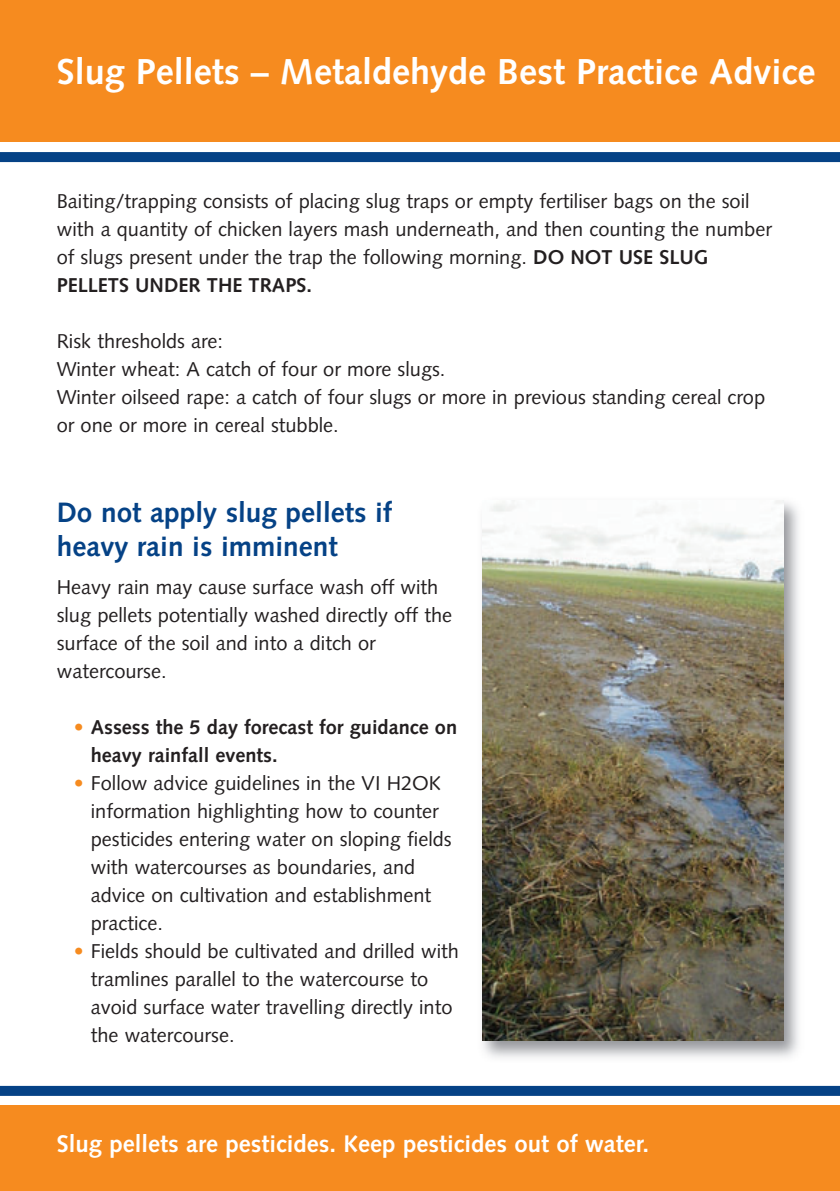
<style>
.page{position:relative;width:840px;height:1191px;background:#fff}
.page>*{position:absolute;margin:0;border:0;box-sizing:border-box;transform-origin:0 0}
.t1{font:700 36px "Syntax";color:#fff}
.t2{font:700 28px/34px "Syntax";color:#054286}
.t3{font:700 24px "Syntax";color:#fff}
.t4{font:20px/28px "Syntax";color:#231f20}
.t5{font:700 20px/28px "Syntax";color:#231f20}
.s1{font-weight:700}
.s2{font-weight:400;color:#f68b1f}
.s3{color:#f68b1f}
</style>
<div class="page">
<div style="left:0;top:0;width:839px;height:142px;background:#f68b1f"></div>
<div style="left:0;top:1106px;width:839px;height:85px;background:#f68b1f"></div>
<div style="left:0;top:152px;width:839px;height:10px;background:#054286"></div>
<div style="left:0;top:1085px;width:839px;height:10px;background:#054286"></div>
<img style="left:482px;top:500px;width:317px;height:558px">
<img style="left:482px;top:501px;width:300px;height:539px">
<h1 class="t1" style="left:57px;top:57px;width:759px">Slug Pellets – Metaldehyde Best Practice Advice</h1>
<p class="t4" style="left:57px;top:189px;width:716px">Baiting/trapping consists of placing slug traps or empty fertiliser bags on the soil with a quantity of chicken layers mash underneath, and then counting the number of slugs present under the trap the following morning. <span class="s1">DO NOT USE SLUG PELLETS UNDER THE TRAPS.</span></p>
<p class="t4" style="left:57px;top:329px;width:709px">Risk thresholds are:<br>Winter wheat: A catch of four or more slugs.<br>Winter oilseed rape: a catch of four slugs or more in previous standing cereal crop or one or more in cereal stubble.</p>
<h2 class="t2" style="left:57px;top:498px;width:337px">Do not apply slug pellets if heavy rain is imminent</h2>
<p class="t4" style="left:57px;top:575px;width:396px">Heavy rain may cause surface wash off with slug pellets potentially washed directly off the surface of the soil and into a ditch or watercourse.</p>
<p class="t5" style="left:91px;top:715px;width:367px;text-indent:-17px"><span class="s2">•</span> Assess the 5 day forecast for guidance on heavy rainfall events.</p>
<p class="t4" style="left:91px;top:771px;width:362px;text-indent:-17px"><span class="s3">•</span> Follow advice guidelines in the VI H2OK information highlighting how to counter pesticides entering water on sloping fields with watercourses as boundaries, and advice on cultivation and establishment practice.</p>
<p class="t4" style="left:91px;top:939px;width:369px;text-indent:-17px"><span class="s3">•</span> Fields should be cultivated and drilled with tramlines parallel to the watercourse to avoid surface water travelling directly into the watercourse.</p>
<p class="t3" style="left:57px;top:1134px;width:593px">Slug pellets are pesticides. Keep pesticides out of water.</p>
</div>
